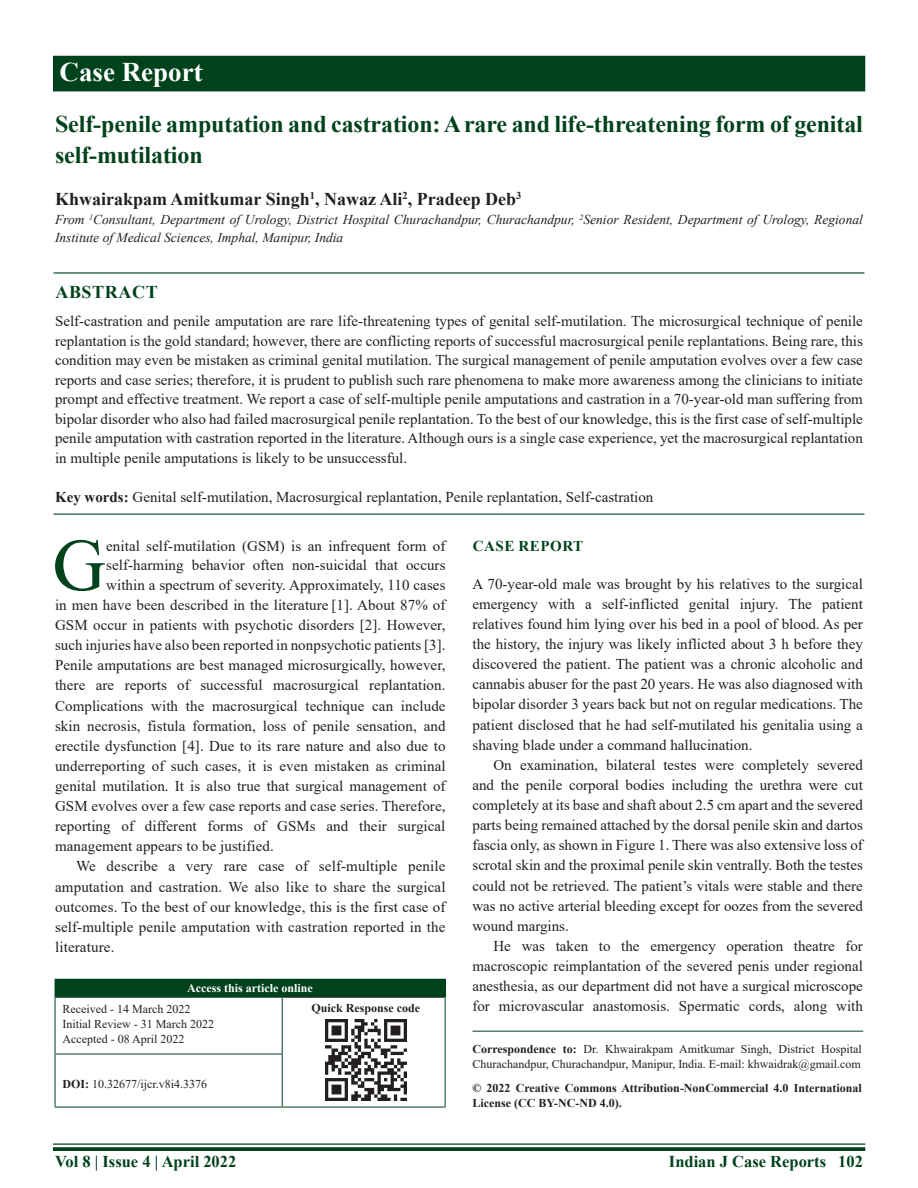
<style>
.page{position:relative;width:918px;height:1188px;background:#fff}
.page>*{position:absolute;margin:0;border:0;box-sizing:border-box;transform-origin:0 0}
.DROP_CAP_TX{font:73.95px "Times New Roman";color:#00421c}
.AH{font:700 27px "Times New Roman";color:#fff}
.AT{font:700 24px/31.5px "Times New Roman";letter-spacing:-.005em;color:#00421c}
.AU{font:700 18px "Times New Roman";color:#231f20}
.ABSH{font:700 18px "Times New Roman";letter-spacing:.035em;color:#00421c}
.RF{font:700 16.5px "Times New Roman";color:#00421c}
.ABS{font:15px/19.5px "Times New Roman";color:#231f20;text-align:justify}
.TX{font:15px/20.1px "Times New Roman";color:#231f20;text-align:justify}
.DROP_CAP_TX-2{font:15px "Times New Roman";letter-spacing:.005em;color:#231f20}
.TXFL{font:15px/20.1px "Times New Roman";color:#231f20;text-align:justify}
.KWD{font:15px "Times New Roman";color:#231f20}
.t1{font:700 15px "Times New Roman";letter-spacing:.035em;color:#00421c}
.AFF{font:italic 13.5px/18px "Times New Roman";color:#231f20}
.ADD{font:12px/15px "Times New Roman";color:#231f20}
.CR{font:700 12px/15px "Times New Roman";color:#231f20}
.HIS{font:12px/15px "Times New Roman";color:#231f20}
.DOI{font:12px "Times New Roman";color:#231f20}
.AAO{font:700 12px "Times New Roman";color:#fff}
.QR{font:700 12px "Times New Roman";color:#231f20}
.s1{font-weight:700}
</style>
<div class="page">
<hr style="left:53px;top:1143px;width:812px;height:2px;background:#00421c">
<svg style="left:53px;top:1147px;width:812px;height:4px;background:#0f4d29"></svg>
<div style="left:53px;top:56px;width:812px;height:35px;background:#00421c"></div>
<hr style="left:54px;top:272px;width:810px;height:2px;background:#00421c">
<hr style="left:54px;top:514px;width:810px;height:1px;background:#00421c">
<hr style="left:472px;top:1031px;width:391px;height:1px;background:#00421c">
<div style="left:55px;top:979px;width:390px;height:18px;background:#00421c"></div>
<hr style="left:283px;top:997px;width:162px;height:1px;background:#231f20">
<hr style="left:282px;top:979px;width:164px;height:1px;background:#00421c">
<svg style="left:445px;top:980px;width:1px;height:17px"></svg>
<hr style="left:55px;top:998px;width:1px;height:56px;background:#00421c">
<hr style="left:55px;top:997px;width:228px;height:1px;background:#00421c">
<hr style="left:282px;top:998px;width:1px;height:56px;background:#00421c">
<hr style="left:445px;top:997px;width:1px;height:57px;background:#00421c">
<hr style="left:445px;top:1054px;width:1px;height:53px;background:#00421c">
<hr style="left:55px;top:1054px;width:1px;height:53px;background:#00421c">
<hr style="left:55px;top:1054px;width:228px;height:1px;background:#00421c">
<hr style="left:55px;top:1107px;width:227px;height:1px;background:#00421c">
<hr style="left:282px;top:1054px;width:1px;height:53px;background:#00421c">
<hr style="left:282px;top:1107px;width:164px;height:1px;background:#00421c">
<img style="left:325px;top:1020px;width:81px;height:81px">
<p class="AH" style="left:60px;top:52px;width:145px">Case Report</p>
<p class="AT" style="left:55px;top:107px;width:809px">Self-penile amputation and castration: Arare and life-threatening form of genital self-mutilation</p>
<p class="AU" style="left:55px;top:186px;width:468px">Khwairakpam Amitkumar Singh<sup>1</sup>, Nawaz Ali<sup>2</sup>, Pradeep Deb<sup>3</sup></p>
<p class="AFF" style="left:55px;top:210px;width:809px">From <sup>1</sup>Consultant, Department of Urology, District Hospital Churachandpur, Churachandpur, <sup>2</sup>Senior Resident, Department of Urology, Regional<br>Institute of Medical Sciences, Imphal, Manipur, India</p>
<p class="ABSH" style="left:55px;top:279px;width:104px">ABSTRACT</p>
<p class="ABS" style="left:55px;top:311px;width:809px">Self-castration and penile amputation are rare life-threatening types of genital self-mutilation. The microsurgical technique of penile replantation is the gold standard; however, there are conflicting reports of successful macrosurgical penile replantations. Being rare, this condition may even be mistaken as criminal genital mutilation. The surgical management of penile amputation evolves over a few case reports and case series; therefore, it is prudent to publish such rare phenomena to make more awareness among the clinicians to initiate prompt and effective treatment. We report a case of self-multiple penile amputations and castration in a 70-year-old man suffering from bipolar disorder who also had failed macrosurgical penile replantation. To the best of our knowledge, this is the first case of self-multiple penile amputation with castration reported in the literature. Although ours is a single case experience, yet the macrosurgical replantation in multiple penile amputations is likely to be unsuccessful.</p>
<p class="KWD" style="left:55px;top:486px;width:600px"><span class="s1">Key words:</span> Genital self-mutilation, Macrosurgical replantation, Penile replantation, Self-castration</p>
<p class="DROP_CAP_TX" style="left:52px;top:513px;width:55px">G</p>
<p class="DROP_CAP_TX-2" style="left:106px;top:535px;width:341px">enital self-mutilation (GSM) is an infrequent form of</p>
<p class="DROP_CAP_TX-2" style="left:106px;top:555px;width:341px">self-harming behavior often non-suicidal that occurs</p>
<p class="DROP_CAP_TX-2" style="left:106px;top:574px;width:341px">within a spectrum of severity. Approximately, 110 cases</p>
<p class="DROP_CAP_TX-2" style="left:55px;top:594px;width:392px">in men have been described in the literature [1]. About 87% of</p>
<p class="DROP_CAP_TX-2" style="left:55px;top:615px;width:392px">GSM occur in patients with psychotic disorders [2]. However,</p>
<p class="DROP_CAP_TX-2" style="left:55px;top:635px;width:392px">such injuries have also been reported in nonpsychotic patients [3].</p>
<p class="DROP_CAP_TX-2" style="left:55px;top:655px;width:392px">Penile amputations are best managed microsurgically, however,</p>
<p class="DROP_CAP_TX-2" style="left:55px;top:675px;width:392px">there are reports of successful macrosurgical replantation.</p>
<p class="DROP_CAP_TX-2" style="left:55px;top:695px;width:392px">Complications with the macrosurgical technique can include</p>
<p class="DROP_CAP_TX-2" style="left:55px;top:715px;width:392px">skin necrosis, fistula formation, loss of penile sensation, and</p>
<p class="DROP_CAP_TX-2" style="left:55px;top:735px;width:392px">erectile dysfunction [4]. Due to its rare nature and also due to</p>
<p class="DROP_CAP_TX-2" style="left:55px;top:755px;width:392px">underreporting of such cases, it is even mistaken as criminal</p>
<p class="DROP_CAP_TX-2" style="left:55px;top:775px;width:392px">genital mutilation. It is also true that surgical management of</p>
<p class="DROP_CAP_TX-2" style="left:55px;top:796px;width:392px">GSM evolves over a few case reports and case series. Therefore,</p>
<p class="DROP_CAP_TX-2" style="left:55px;top:816px;width:392px">reporting of different forms of GSMs and their surgical</p>
<p class="DROP_CAP_TX-2" style="left:55px;top:836px;width:220px">management appears to be justified.</p>
<p class="TX" style="left:55px;top:856px;width:392px;text-indent:21px">We describe a very rare case of self-multiple penile amputation and castration. We also like to share the surgical outcomes. To the best of our knowledge, this is the first case of self-multiple penile amputation with castration reported in the literature.</p>
<p class="AAO" style="left:187px;top:980px;width:127px">Access this article online</p>
<p class="HIS" style="left:63px;top:1001px;width:153px">Received - 14 March 2022<br>Initial Review - 31 March 2022<br>Accepted - 08 April 2022</p>
<p class="QR" style="left:312px;top:999px;width:110px">Quick Response code</p>
<p class="DOI" style="left:63px;top:1076px;width:146px"><span class="s1">DOI:</span> 10.32677/ijcr.v8i4.3376</p>
<h1 class="t1" style="left:473px;top:535px;width:112px">CASE REPORT</h1>
<p class="TXFL" style="left:472px;top:573px;width:392px">A 70-year-old male was brought by his relatives to the surgical emergency with a self-inflicted genital injury. The patient relatives found him lying over his bed in a pool of blood. As per the history, the injury was likely inflicted about 3 h before they discovered the patient. The patient was a chronic alcoholic and cannabis abuser for the past 20 years. He was also diagnosed with bipolar disorder 3 years back but not on regular medications. The patient disclosed that he had self-mutilated his genitalia using a shaving blade under a command hallucination.</p>
<p class="TX" style="left:472px;top:754px;width:392px;text-indent:21px">On examination, bilateral testes were completely severed and the penile corporal bodies including the urethra were cut completely at its base and shaft about 2.5 cm apart and the severed parts being remained attached by the dorsal penile skin and dartos fascia only, as shown in Figure 1. There was also extensive loss of scrotal skin and the proximal penile skin ventrally. Both the testes could not be retrieved. The patient’s vitals were stable and there was no active arterial bleeding except for oozes from the severed wound margins.</p>
<p class="TX" style="left:472px;top:935px;width:392px;text-indent:21px">He was taken to the emergency operation theatre for macroscopic reimplantation of the severed penis under regional anesthesia, as our department did not have a surgical microscope for microvascular anastomosis. Spermatic cords, along with</p>
<p class="ADD" style="left:472px;top:1041px;width:391px"><span class="s1">Correspondence to:</span> Dr. Khwairakpam Amitkumar Singh, District Hospital<br>Churachandpur, Churachandpur, Manipur, India. E-mail: khwaidrak@gmail.com</p>
<p class="CR" style="left:472px;top:1081px;width:391px">© 2022 Creative Commons Attribution-NonCommercial 4.0 International<br>License (CC BY-NC-ND 4.0).</p>
<p class="RF" style="left:55px;top:1150px;width:183px">Vol 8 | Issue 4 | April 2022</p>
<p class="RF" style="left:669px;top:1150px;width:195px">Indian J Case Reports 102</p>
</div>
